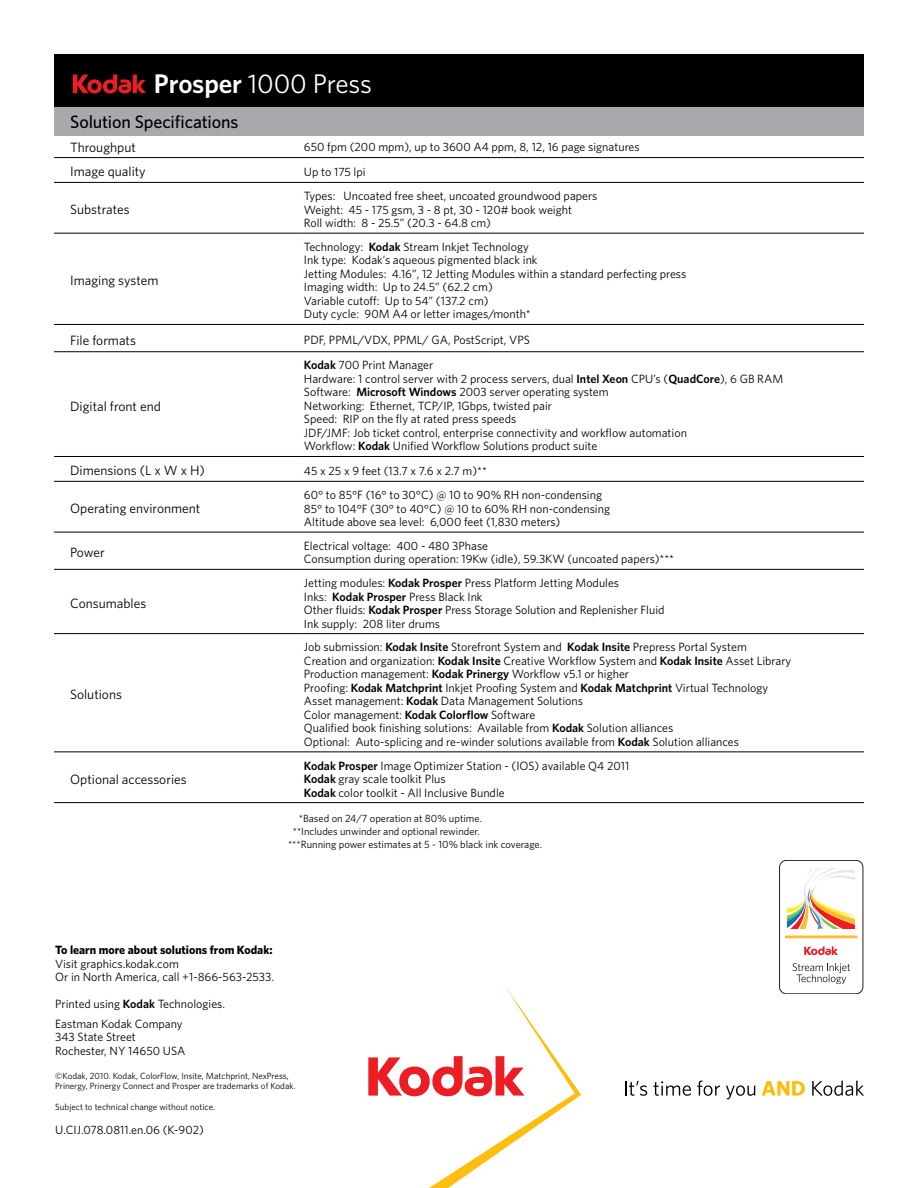
<style>
.page{position:relative;width:918px;height:1188px;background:#fff}
.page>*{position:absolute;margin:0;border:0;box-sizing:border-box;transform-origin:0 0}
.t1{font:27px "Whitney K";letter-spacing:-.01em;color:#fff}
.t2{font:500 18px "Whitney K";letter-spacing:-.01em;color:#000}
.t3{font:13.5px "Whitney K";color:#000}
.t4{font:12px/13.5px "Whitney K";color:#000}
.t5{font:700 12px "Whitney K";color:#000}
.t6{font:10.5px "Whitney K";color:#000}
.t7{font:9px/10.5px "Whitney K";color:#000}
.s1{font-weight:600}
</style>
<div class="page">
<svg style="left:368px;top:985px;width:213px;height:203px"></svg>
<svg style="left:625px;top:1081px;width:22px;height:15px"></svg>
<svg style="left:653px;top:1081px;width:38px;height:15px"></svg>
<svg style="left:697px;top:1081px;width:23px;height:15px"></svg>
<svg style="left:726px;top:1085px;width:29px;height:14px"></svg>
<svg style="left:762px;top:1081px;width:43px;height:15px"></svg>
<svg style="left:812px;top:1081px;width:52px;height:15px"></svg>
<div style="left:779px;top:860px;width:84px;height:134px;border:1px solid #221f1f;border-radius:7px"></div>
<svg style="left:793px;top:963px;width:57px;height:21px"></svg>
<hr style="left:785px;top:935px;width:72px;height:3px;background:#fdbb30">
<svg style="left:804px;top:946px;width:34px;height:9px"></svg>
<svg style="left:788px;top:869px;width:67px;height:59px"></svg>
<div style="left:54px;top:54px;width:810px;height:54px;background:#000"></div>
<div style="left:54px;top:107px;width:810px;height:29px;background:#a7a9ac"></div>
<svg style="left:73px;top:75px;width:73px;height:18px"></svg>
<hr style="left:54px;top:157px;width:244px;height:1px;background:#000">
<hr style="left:298px;top:157px;width:566px;height:1px;background:#000">
<hr style="left:54px;top:182px;width:244px;height:1px;background:#000">
<hr style="left:298px;top:182px;width:566px;height:1px;background:#000">
<hr style="left:54px;top:233px;width:244px;height:1px;background:#000">
<hr style="left:298px;top:233px;width:566px;height:1px;background:#000">
<hr style="left:54px;top:324px;width:244px;height:1px;background:#000">
<hr style="left:298px;top:324px;width:566px;height:1px;background:#000">
<hr style="left:54px;top:351px;width:244px;height:1px;background:#000">
<hr style="left:298px;top:351px;width:566px;height:1px;background:#000">
<hr style="left:54px;top:456px;width:244px;height:1px;background:#000">
<hr style="left:298px;top:456px;width:566px;height:1px;background:#000">
<hr style="left:54px;top:481px;width:244px;height:1px;background:#000">
<hr style="left:298px;top:481px;width:566px;height:1px;background:#000">
<hr style="left:54px;top:532px;width:244px;height:1px;background:#000">
<hr style="left:298px;top:532px;width:566px;height:1px;background:#000">
<hr style="left:54px;top:569px;width:244px;height:1px;background:#000">
<hr style="left:298px;top:569px;width:566px;height:1px;background:#000">
<hr style="left:54px;top:633px;width:244px;height:1px;background:#000">
<hr style="left:298px;top:633px;width:566px;height:1px;background:#000">
<hr style="left:54px;top:752px;width:244px;height:1px;background:#000">
<hr style="left:298px;top:752px;width:566px;height:1px;background:#000">
<hr style="left:54px;top:802px;width:244px;height:1px;background:#000">
<hr style="left:298px;top:802px;width:566px;height:1px;background:#000">
<h1 class="t1" style="left:154px;top:68px;width:219px"><span class="s1">Prosper</span> 1000 Press</h1>
<h2 class="t2" style="left:70px;top:111px;width:170px">Solution Specifications</h2>
<p class="t3" style="left:70px;top:139px;width:67px">Throughput</p>
<p class="t4" style="left:304px;top:140px;width:337px">650 fpm (200 mpm), up to 3600 A4 ppm, 8, 12, 16 page signatures</p>
<p class="t3" style="left:70px;top:164px;width:77px">Image quality</p>
<p class="t4" style="left:304px;top:165px;width:63px">Up to 175 lpi</p>
<p class="t3" style="left:70px;top:202px;width:61px">Substrates</p>
<p class="t4" style="left:304px;top:189px;width:295px">Types: Uncoated free sheet, uncoated groundwood papers<br>Weight: 45 - 175 gsm, 3 - 8 pt, 30 - 120# book weight<br>Roll width: 8 - 25.5” (20.3 - 64.8 cm)</p>
<p class="t3" style="left:70px;top:273px;width:90px">Imaging system</p>
<p class="t4" style="left:304px;top:240px;width:384px">Technology: <span class="s1">Kodak</span> Stream Inkjet Technology<br>Ink type: Kodak’s aqueous pigmented black ink<br>Jetting Modules: 4.16”, 12 Jetting Modules within a standard perfecting press Imaging width: Up to 24.5” (62.2 cm)<br>Variable cutoff: Up to 54” (137.2 cm)<br>Duty cycle: 90M A4 or letter images/month*</p>
<p class="t3" style="left:70px;top:332px;width:67px">File formats</p>
<p class="t4" style="left:304px;top:333px;width:228px">PDF, PPML/VDX, PPML/ GA, PostScript, VPS</p>
<p class="t3" style="left:70px;top:398px;width:92px">Digital front end</p>
<p class="t4" style="left:304px;top:358px;width:481px"><span class="s1">Kodak</span> 700 Print Manager<br>Hardware: 1 control server with 2 process servers, dual <span class="s1">Intel Xeon</span> CPU’s (<span class="s1">QuadCore</span>), 6 GB RAM Software: <span class="s1">Microsoft Windows</span> 2003 server operating system<br>Networking: Ethernet, TCP/IP, 1Gbps, twisted pair<br>Speed: RIP on the fly at rated press speeds<br>JDF/JMF: Job ticket control, enterprise connectivity and workflow automation<br>Workflow: <span class="s1">Kodak</span> Unified Workflow Solutions product suite</p>
<p class="t3" style="left:70px;top:463px;width:136px">Dimensions (L x W x H)</p>
<p class="t4" style="left:304px;top:464px;width:184px">45 x 25 x 9 feet (13.7 x 7.6 x 2.7 m)**</p>
<p class="t3" style="left:70px;top:500px;width:132px">Operating environment</p>
<p class="t4" style="left:304px;top:488px;width:308px">60° to 85°F (16° to 30°C) @ 10 to 90% RH non-condensing<br>85° to 104°F (30° to 40°C) @ 10 to 60% RH non-condensing<br>Altitude above sea level: 6,000 feet (1,830 meters)</p>
<p class="t3" style="left:70px;top:544px;width:36px">Power</p>
<p class="t4" style="left:304px;top:539px;width:372px">Electrical voltage: 400 - 480 3Phase<br>Consumption during operation: 19Kw (idle), 59.3KW (uncoated papers)***</p>
<p class="t3" style="left:70px;top:595px;width:78px">Consumables</p>
<p class="t4" style="left:304px;top:576px;width:362px">Jetting modules: <span class="s1">Kodak Prosper</span> Press Platform Jetting Modules<br>Inks: <span class="s1">Kodak Prosper</span> Press Black Ink<br>Other fluids: <span class="s1">Kodak Prosper</span> Press Storage Solution and Replenisher Fluid Ink supply: 208 liter drums</p>
<p class="t3" style="left:70px;top:686px;width:53px">Solutions</p>
<p class="t3" style="left:70px;top:771px;width:118px">Optional accessories</p>
<p class="t4" style="left:304px;top:640px;width:489px">Job submission: <span class="s1">Kodak Insite</span> Storefront System and <span class="s1">Kodak Insite</span> Prepress Portal System Creation and organization: <span class="s1">Kodak Insite</span> Creative Workflow System and <span class="s1">Kodak Insite</span> Asset Library Production management: <span class="s1">Kodak Prinergy</span> Workflow v5.1 or higher<br>Proofing: <span class="s1">Kodak Matchprint</span> Inkjet Proofing System and <span class="s1">Kodak Matchprint</span> Virtual Technology Asset management: <span class="s1">Kodak</span> Data Management Solutions<br>Color management: <span class="s1">Kodak Colorflow</span> Software<br>Qualified book finishing solutions: Available from <span class="s1">Kodak</span> Solution alliances<br>Optional: Auto-splicing and re-winder solutions available from <span class="s1">Kodak</span> Solution alliances</p>
<p class="t4" style="left:304px;top:758px;width:327px"><span class="s1">Kodak Prosper</span> Image Optimizer Station - (IOS) available Q4 2011<br><span class="s1">Kodak</span> gray scale toolkit Plus<br><span class="s1">Kodak</span> color toolkit - All Inclusive Bundle</p>
<p class="t6" style="left:299px;top:812px;width:185px">*Based on 24/7 operation at 80% uptime.</p>
<p class="t6" style="left:293px;top:825px;width:189px">**Includes unwinder and optional rewinder.</p>
<p class="t6" style="left:288px;top:838px;width:256px">***Running power estimates at 5 - 10% black ink coverage.</p>
<p class="t5" style="left:55px;top:943px;width:219px">To learn more about solutions from Kodak:</p>
<p class="t4" style="left:55px;top:956px;width:220px">Visit graphics.kodak.com<br>Or in North America, call +1-866-563-2533.</p>
<p class="t4" style="left:55px;top:994px;width:171px;line-height:19.5px">Printed using <span class="s1">Kodak</span> Technologies.<br>Eastman Kodak Company</p>
<p class="t4" style="left:55px;top:1030px;width:132px">343 State Street<br>Rochester, NY 14650 USA</p>
<p class="t7" style="left:55px;top:1070px;width:242px">©Kodak, 2010. Kodak, ColorFlow, Insite, Matchprint, NexPress,<br>Prinergy, Prinergy Connect and Prosper are trademarks of Kodak.</p>
<p class="t7" style="left:55px;top:1101px;width:161px">Subject to technical change without notice.</p>
<p class="t4" style="left:55px;top:1123px;width:150px">U.CIJ.078.0811.en.06 (K-902)</p>
</div>
